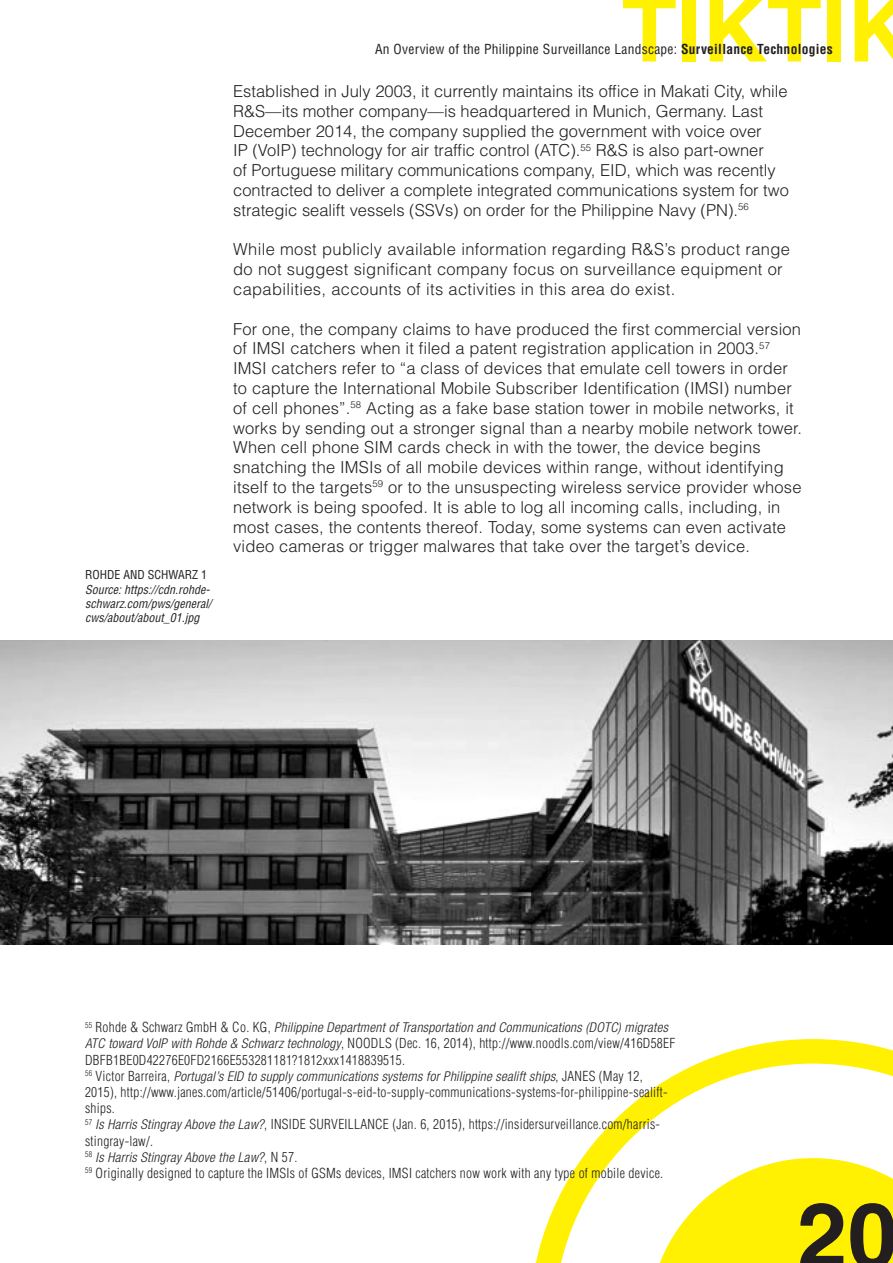
<style>
.page{position:relative;width:893px;height:1263px;background:#fff}
.page>*{position:absolute;margin:0;border:0;box-sizing:border-box;transform-origin:0 0}
.t1{font:700 90px "Helvetica LT Std";color:#fff101}
.t2{font:700 90px "Helvetica LT Std";color:#231f20}
.t3{font:300 16.5px/19.8px "Helvetica LT Std";letter-spacing:.01em;color:#231f20}
.t4{font:300 condensed 13.5px/16.2px "Helvetica LT Std";letter-spacing:.02em;color:#231f20}
.t5{font:italic 300 condensed 13.5px "Helvetica Neue LT Com";letter-spacing:.02em;color:#231f20}
.t6{font:condensed 13.5px "Helvetica LT Std";letter-spacing:.02em;color:#231f20}
.t7{font:italic condensed 12px/14.4px "Helvetica LT Std";color:#231f20}
.t8{font:condensed 12px "Helvetica LT Std";color:#231f20}
.s1{font-weight:700}
.s2{font-family:"Helvetica LT Std";font-style:normal}
.s3{font-family:"Helvetica Neue LT Com";font-style:italic}
</style>
<div class="page">
<svg style="left:536px;top:1039px;width:357px;height:224px"></svg>
<svg style="left:554px;top:1063px;width:339px;height:200px"></svg>
<img style="left:0;top:640px;width:893px;height:304px">
<h1 class="t1" style="left:622px;top:-25px;width:291px">TIKTIK</h1>
<p class="t6" style="left:375px;top:41px;width:459px">An Overview of the Philippine Surveillance Landscape: <span class="s1">Surveillance Technologies</span></p>
<p class="t8" style="left:85px;top:567px;width:124px">ROHDE AND SCHWARZ 1</p>
<p class="t7" style="left:85px;top:582px;width:128px">Source: https://cdn.rohde&shy;schwarz.com/pws/general/ cws/about/about_01.jpg</p>
<p class="t3" style="left:233px;top:81px;width:557px">Established in July 2003, it currently maintains its office in Makati City, while R&amp;S—its mother company—is headquartered in Munich, Germany. Last December 2014, the company supplied the government with voice over<br>IP (VoIP) technology for air traffic control (ATC).<sup>55</sup> R&amp;S is also part-owner<br>of Portuguese military communications company, EID, which was recently contracted to deliver a complete integrated communications system for two strategic sealift vessels (SSVs) on order for the Philippine Navy (PN).<sup>56</sup></p>
<p class="t3" style="left:233px;top:239px;width:558px">While most publicly available information regarding R&amp;S’s product range do not suggest significant company focus on surveillance equipment or capabilities, accounts of its activities in this area do exist.</p>
<p class="t3" style="left:233px;top:319px;width:570px">For one, the company claims to have produced the first commercial version of IMSI catchers when it filed a patent registration application in 2003.<sup>57<br></sup>IMSI catchers refer to “a class of devices that emulate cell towers in order to capture the International Mobile Subscriber Identification (IMSI) number of cell phones”.<sup>58</sup> Acting as a fake base station tower in mobile networks, it works by sending out a stronger signal than a nearby mobile network tower.<br>When cell phone SIM cards check in with the tower, the device begins snatching the IMSIs of all mobile devices within range, without identifying itself to the targets<sup>59</sup> or to the unsuspecting wireless service provider whose network is being spoofed. It is able to log all incoming calls, including, in most cases, the contents thereof. Today, some systems can even activate video cameras or trigger malwares that take over the target’s device.</p>
<p class="t5" style="left:85px;top:1019px;width:584px"><sup>55</sup> <span class="s2">Rohde &amp; Schwarz GmbH &amp; Co. KG,</span> Philippine Department of Transportation and Communications (DOTC) migrates</p>
<p class="t4" style="left:85px;top:1035px;width:592px"><span class="s3">ATC toward VoIP with Rohde &amp; Schwarz technology</span>, NOODLS (Dec. 16, 2014), http://www.noodls.com/view/416D58EF<br>DBFB1BE0D42276E0FD2166E553281181?1812xxx1418839515.</p>
<p class="t5" style="left:85px;top:1068px;width:559px"><sup>56</sup> <span class="s2">Victor Barreira,</span> Portugal’s EID to supply communications systems for Philippine sealift ships<span class="s2">, JANES (May 12,</span></p>
<p class="t4" style="left:85px;top:1084px;width:584px">2015), http://www.janes.com/article/51406/portugal-s-eid-to-supply-communications-systems-for-philippine-sealift&shy;ships.<br><sup>57</sup> <span class="s3">Is Harris Stingray Above the Law?</span>, INSIDE SURVEILLANCE (Jan. 6, 2015), https://insidersurveillance.com/harris&shy;stingray-law/.</p>
<p class="t5" style="left:85px;top:1149px;width:214px"><sup>58</sup> Is Harris Stingray Above the Law?<span class="s2">, N 57.</span></p>
<p class="t4" style="left:85px;top:1165px;width:580px"><sup>59</sup> Originally designed to capture the IMSIs of GSMs devices, IMSI catchers now work with any type of mobile device.</p>
<h1 class="t2" style="left:797px;top:1180px;width:102px">20</h1>
</div>
